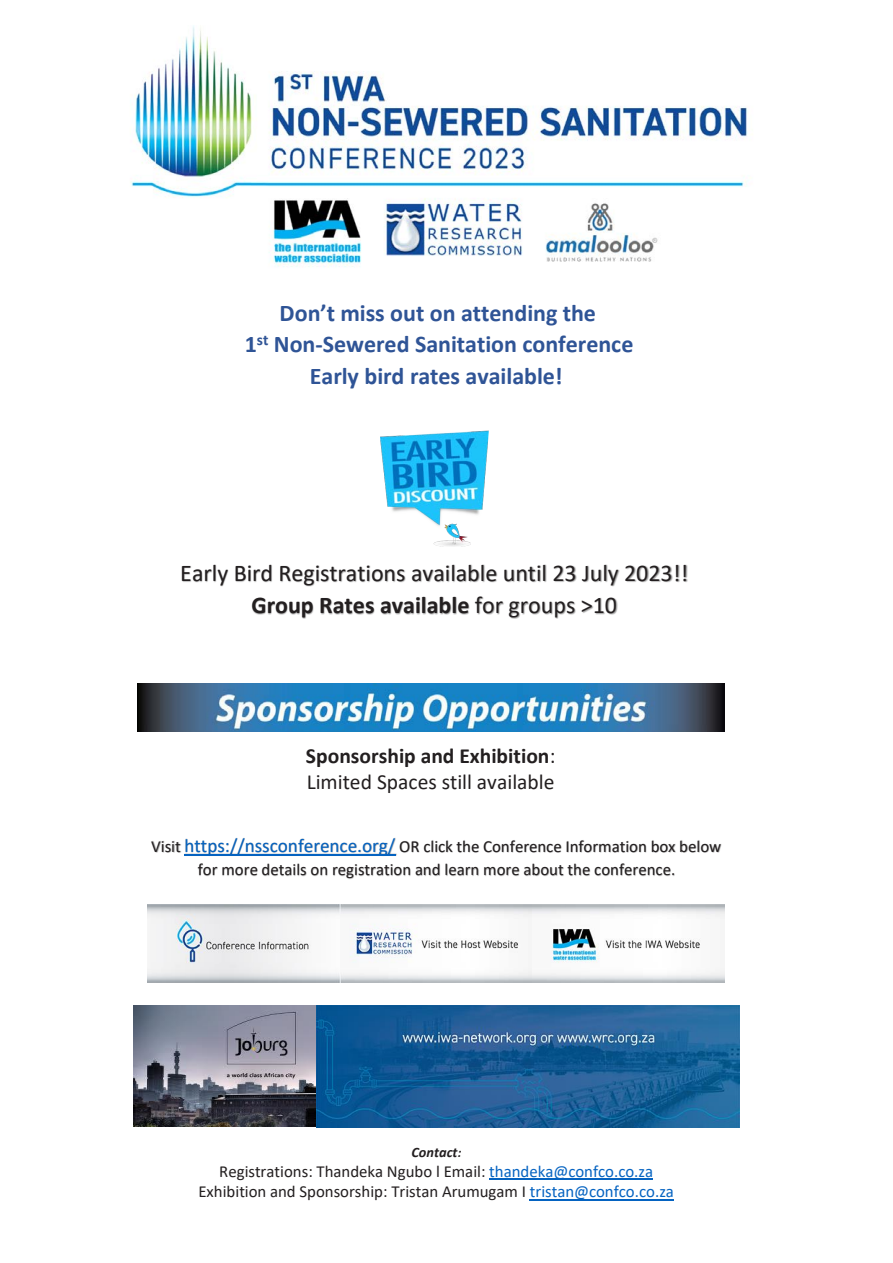
<style>
.page{position:relative;width:893px;height:1263px;background:#fff}
.page>*{position:absolute;margin:0;border:0;box-sizing:border-box;transform-origin:0 0}
.t1{font:700 24px/31.5px "Calibri";color:#2f5496;text-align:center}
.t2{font:24px/32.2px "Calibri";color:#231f20;text-align:center}
.t3{font:21.6px/26.4px "Calibri";color:#231f20}
.t4{font:16.8px/23.5px "Calibri";color:#231f20;text-align:center}
.t5{font:italic 700 14.4px "Calibri";color:#231f20}
.s1{font-weight:700}
.s2{font-size:19.05px;color:#0563c1}
.s3{font-size:13.2px}
.s4{color:#0563c1}
</style>
<div class="page">
<img style="left:152px;top:841px;width:20px;height:12px">
<img style="left:173px;top:838px;width:211px;height:15px">
<img style="left:384px;top:838px;width:338px;height:15px">
<hr style="left:184px;top:854px;width:211px;height:1px;background:#0563c1">
<img style="left:187px;top:853px;width:488px;height:26px">
<img style="left:425px;top:876px;width:33px;height:3px">
<img style="left:713px;top:968px;width:12px;height:15px">
<hr style="left:489px;top:1179px;width:164px;height:1px;background:#0563c1">
<hr style="left:530px;top:1199px;width:144px;height:1px;background:#0563c1">
<img style="left:130px;top:25px;width:618px;height:242px">
<img style="left:148px;top:904px;width:576px;height:78px">
<img style="left:133px;top:1005px;width:606px;height:122px">
<img style="left:182px;top:564px;width:506px;height:23px">
<img style="left:236px;top:582px;width:417px;height:37px">
<img style="left:380px;top:430px;width:109px;height:116px">
<img style="left:137px;top:684px;width:587px;height:47px">
<p class="t1" style="left:245px;top:297px;width:390px">Don’t miss out on attending the<br>1<sup>st</sup> Non-Sewered Sanitation conference<br>Early bird rates available!</p>
<p class="t2" style="left:180px;top:556px;width:510px">Early Bird Registrations available until 23 July 2023!!<br><span class="s1">Group Rates available</span> for groups &gt;10</p>
<p class="t3" style="left:306px;top:742px;width:251px"><span class="s1">Sponsorship and Exhibition</span>:<br>Limited Spaces still available</p>
<p class="t4" style="left:151px;top:834px;width:571px">Visit <span class="s2">https://nssconference.org/</span> OR click the Conference Information box below for more details on registration and learn more about the conference.</p>
<p class="t5" style="left:411px;top:1142px;width:51px">Contact<span class="s3">:</span></p>
<p class="t4" style="left:198px;top:1161px;width:477px;line-height:20.4px">Registrations: Thandeka Ngubo l Email: <span class="s4">thandeka@confco.co.za<br></span>Exhibition and Sponsorship: Tristan Arumugam I <span class="s4">tristan@confco.co.za</span></p>
</div>
